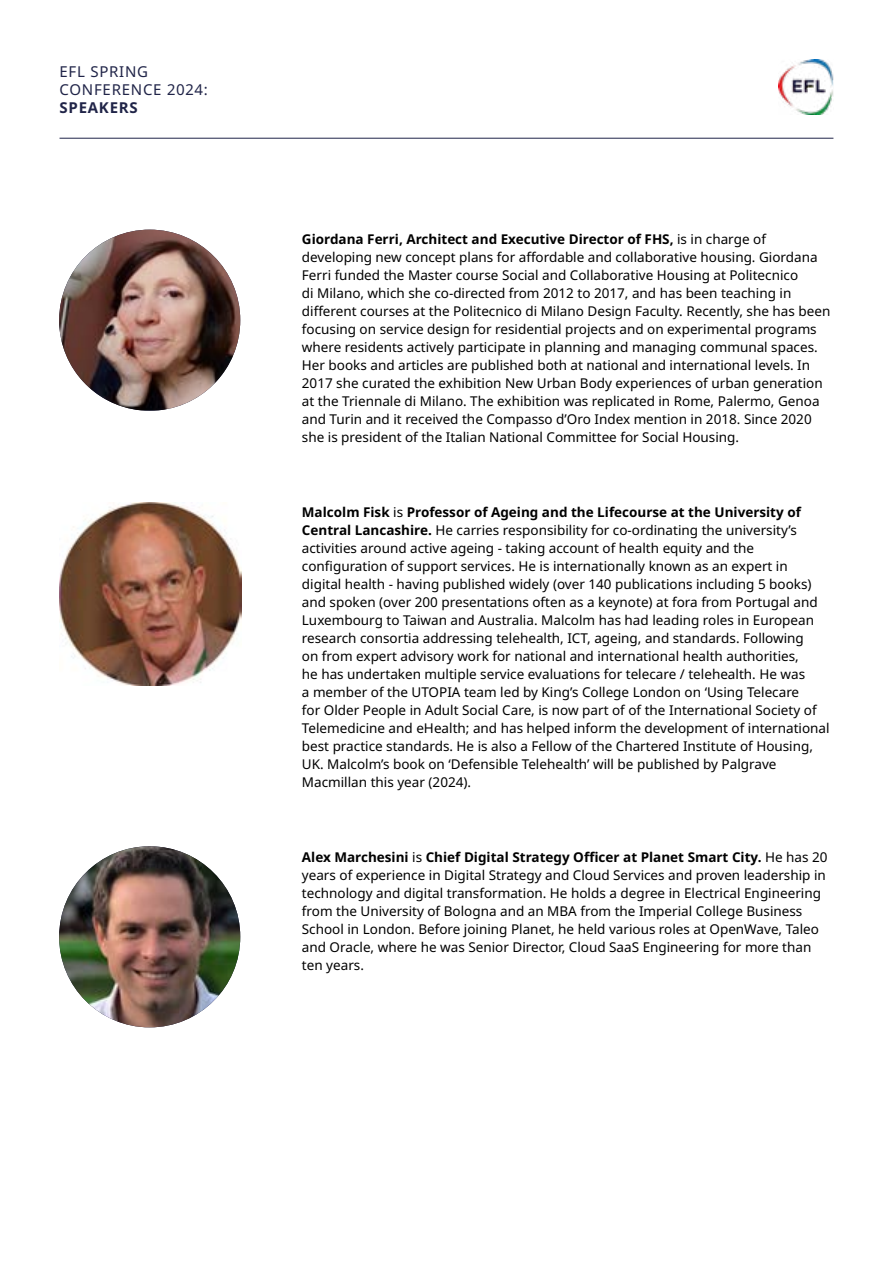
<style>
.page{position:relative;width:893px;height:1263px;background:#fff}
.page>*{position:absolute;margin:0;border:0;box-sizing:border-box;transform-origin:0 0}
.t1{font:15px/18px "Noto Sans";letter-spacing:.05em;color:#202448}
.t2{font:700 15px "Noto Sans";letter-spacing:.05em;color:#202448}
.t3{font:13.5px/18px "Noto Sans";color:#000}
.s1{font-weight:700}
</style>
<div class="page">
<img style="left:778px;top:60px;width:55px;height:55px">
<hr style="left:60px;top:138px;width:773px;height:1px;background:#202448">
<img style="left:59px;top:230px;width:181px;height:180px">
<img style="left:59px;top:846px;width:181px;height:181px;border-radius:91px">
<img style="left:59px;top:502px;width:183px;height:183px">
<p class="t1" style="left:60px;top:63px;width:150px">EFL SPRING<br>CONFERENCE 2024:</p>
<p class="t2" style="left:60px;top:99px;width:80px">SPEAKERS</p>
<p class="t3" style="left:302px;top:230px;width:530px"><span class="s1">Giordana Ferri, Architect and Executive Director of FHS,</span> is in charge of developing new concept plans for affordable and collaborative housing. Giordana Ferri funded the Master course Social and Collaborative Housing at Politecnico<br>di Milano, which she co-directed from 2012 to 2017, and has been teaching in different courses at the Politecnico di Milano Design Faculty. Recently, she has been focusing on service design for residential projects and on experimental programs where residents actively participate in planning and managing communal spaces.<br>Her books and articles are published both at national and international levels. In 2017 she curated the exhibition New Urban Body experiences of urban generation at the Triennale di Milano. The exhibition was replicated in Rome, Palermo, Genoa and Turin and it received the Compasso d’Oro Index mention in 2018. Since 2020 she is president of the Italian National Committee for Social Housing.</p>
<p class="t3" style="left:302px;top:503px;width:529px"><span class="s1">Malcolm Fisk</span> is <span class="s1">Professor of Ageing and the Lifecourse at the University of Central Lancashire.</span> He carries responsibility for co-ordinating the university’s activities around active ageing - taking account of health equity and the configuration of support services. He is internationally known as an expert in digital health - having published widely (over 140 publications including 5 books) and spoken (over 200 presentations often as a keynote) at fora from Portugal and Luxembourg to Taiwan and Australia. Malcolm has had leading roles in European research consortia addressing telehealth, ICT, ageing, and standards. Following<br>on from expert advisory work for national and international health authorities,<br>he has undertaken multiple service evaluations for telecare / telehealth. He was<br>a member of the UTOPIA team led by King’s College London on ‘Using Telecare<br>for Older People in Adult Social Care, is now part of of the International Society of Telemedicine and eHealth; and has helped inform the development of international best practice standards. He is also a Fellow of the Chartered Institute of Housing, UK. Malcolm’s book on ‘Defensible Telehealth’ will be published by Palgrave Macmillan this year (2024).</p>
<p class="t3" style="left:302px;top:848px;width:527px"><span class="s1">Alex Marchesini</span> is <span class="s1">Chief Digital Strategy Officer at Planet Smart City.</span> He has 20 years of experience in Digital Strategy and Cloud Services and proven leadership in technology and digital transformation. He holds a degree in Electrical Engineering from the University of Bologna and an MBA from the Imperial College Business School in London. Before joining Planet, he held various roles at OpenWave, Taleo and Oracle, where he was Senior Director, Cloud SaaS Engineering for more than ten years.</p>
</div>
